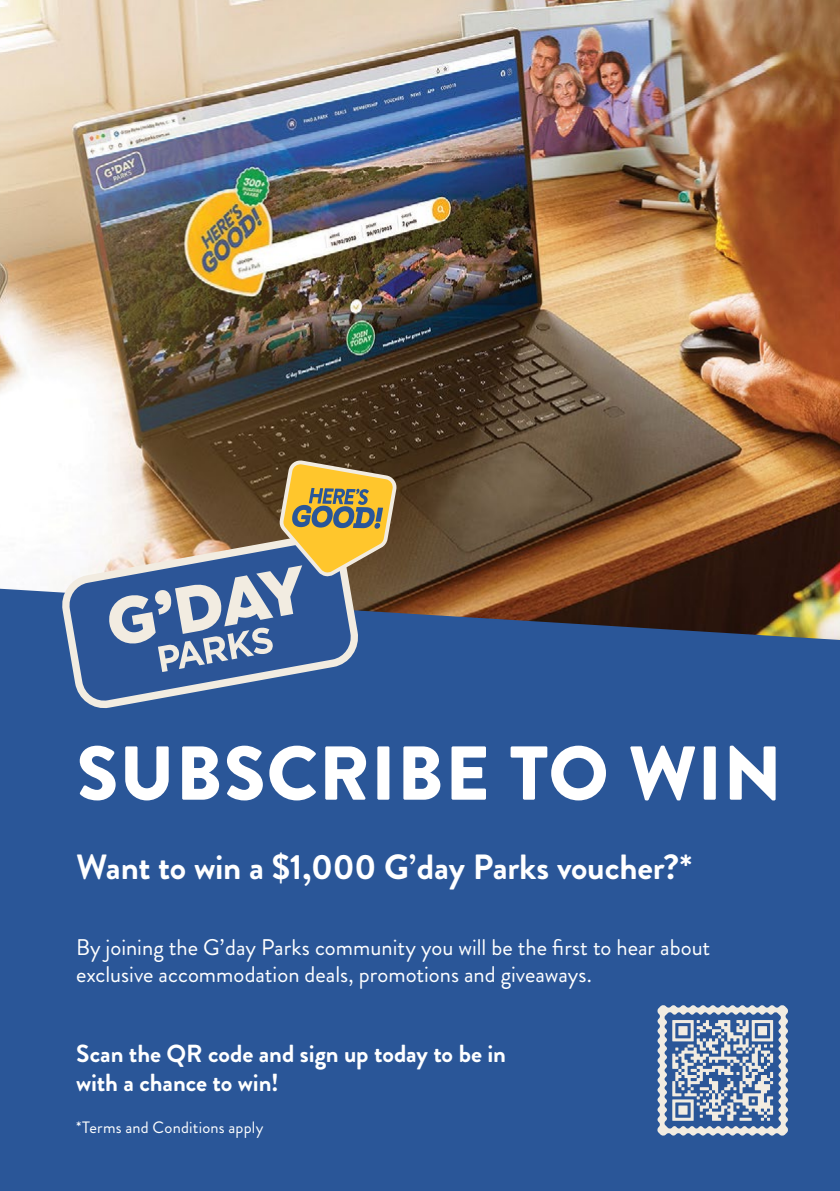
<style>
.page{position:relative;width:840px;height:1191px;background:#fff}
.page>*{position:absolute;margin:0;border:0;box-sizing:border-box;transform-origin:0 0}
.t1{font:900 76.2px "Brandon Grotesque";letter-spacing:.015em;color:#fff}
.t2{font:700 35px "Brandon Grotesque";letter-spacing:-.01em;color:#fff}
.t3{font:700 24.6px/29.6px "Brandon Grotesque";letter-spacing:-.005em;color:#fff}
.t4{font:22.6px/27.2px "Brandon Grotesque";color:#fff}
.t5{font:16.4px "Brandon Grotesque";letter-spacing:.015em;color:#fff}
</style>
<div class="page">
<img style="left:0;top:0;width:839px;height:589px">
<div style="left:0;top:589px;width:839px;height:602px;background:#2a5698"></div>
<svg style="left:657px;top:1005px;width:130px;height:130px"></svg>
<svg style="left:60px;top:532px;width:300px;height:178px;fill:#2a5698"></svg>
<svg style="left:68px;top:540px;width:284px;height:162px;fill:#2c5698"></svg>
<svg style="left:107px;top:459px;width:290px;height:213px"></svg>
<h1 class="t1" style="left:77px;top:719px;width:706px">SUBSCRIBE TO WIN</h1>
<h2 class="t2" style="left:76px;top:842px;width:617px">Want to win a $1,000 G’day Parks voucher?*</h2>
<p class="t4" style="left:76px;top:934px;width:635px">By joining the G’day Parks community you will be the first to hear about exclusive accommodation deals, promotions and giveaways.</p>
<p class="t3" style="left:76px;top:1038px;width:431px">Scan the QR code and sign up today to be in with a chance to win!</p>
<p class="t5" style="left:76px;top:1116px;width:189px">*Terms and Conditions apply</p>
</div>
